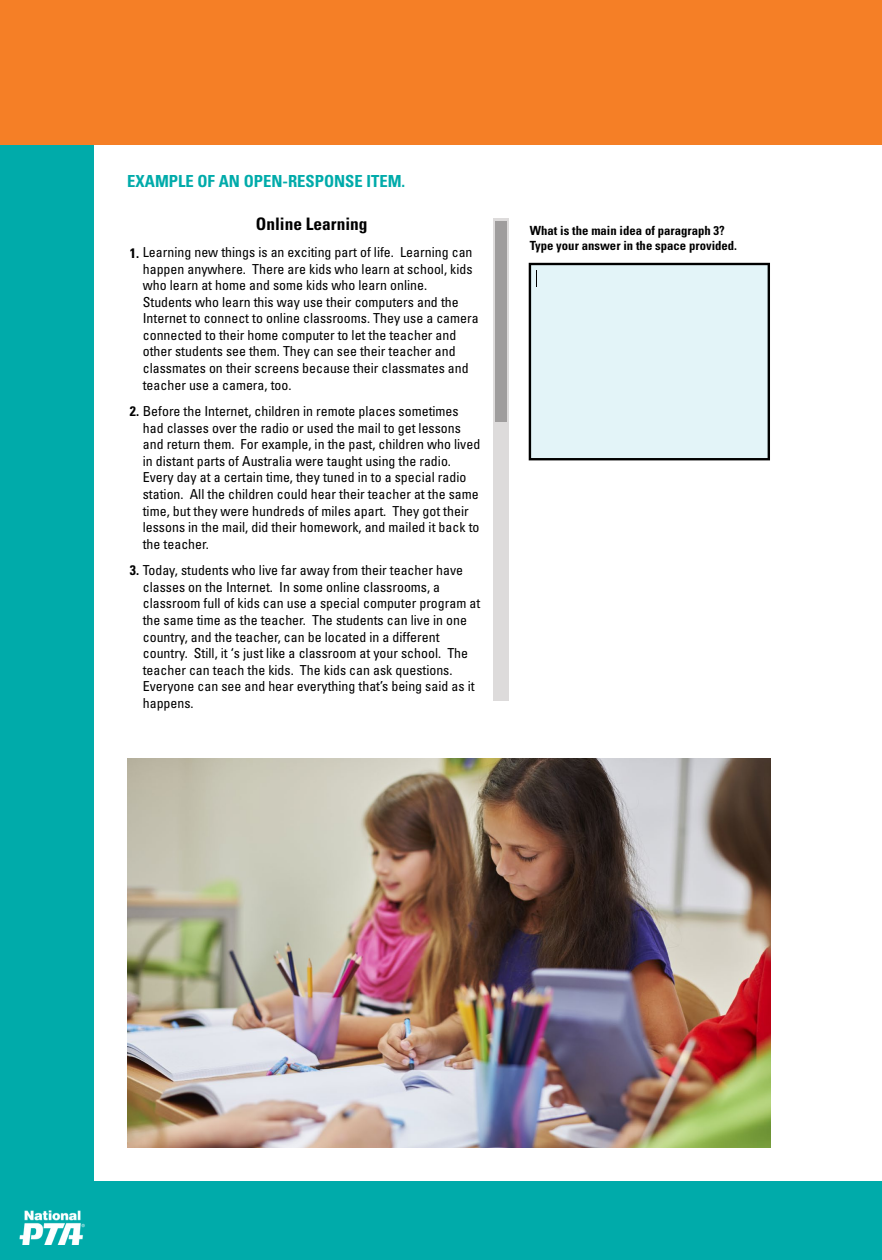
<style>
.page{position:relative;width:882px;height:1260px;background:#fff}
.page>*{position:absolute;margin:0;border:0;box-sizing:border-box;transform-origin:0 0}
.t1{font:700 condensed 17.15px "Univers LT Std";color:#000}
.t2{font:700 condensed 16.62px "Univers LT Std";color:#00abaa}
.t3{font:condensed 13.83px/16.4px "Univers LT Std";color:#000}
.t4{font:700 condensed 12.6px/15.2px "Univers LT Std";color:#000}
.s1{font-weight:700}
</style>
<div class="page">
<div style="left:529px;top:263px;width:241px;height:197px;background:#e3f4f8"></div>
<svg style="left:536px;top:270px;width:1px;height:17px"></svg>
<div style="left:494px;top:218px;width:15px;height:482px;background:#dddbdb"></div>
<div style="left:496px;top:221px;width:11px;height:201px;background:#9f9d9d"></div>
<div style="left:0;top:113px;width:94px;height:1147px;background:#00abaa"></div>
<div style="left:0;top:0;width:882px;height:144px;background:#f57f26"></div>
<div style="left:87px;top:1181px;width:795px;height:79px;background:#00abaa"></div>
<img style="left:19px;top:1210px;width:66px;height:35px">
<img style="left:127px;top:758px;width:643px;height:390px">
<p class="t2" style="left:127px;top:171px;width:280px">EXAMPLE OF AN OPEN-RESPONSE ITEM.</p>
<p class="t1" style="left:256px;top:214px;width:113px">Online Learning</p>
<p class="t3" style="left:143px;top:244px;width:337px;text-indent:-13px"><span class="s1">1.</span> Learning new things is an exciting part of life. Learning can happen anywhere. There are kids who learn at school, kids who learn at home and some kids who learn online.<br>Students who learn this way use their computers and the Internet to connect to online classrooms. They use a camera connected to their home computer to let the teacher and other students see them. They can see their teacher and classmates on their screens because their classmates and teacher use a camera, too.</p>
<p class="t3" style="left:143px;top:403px;width:339px;text-indent:-13px"><span class="s1">2.</span> Before the Internet, children in remote places sometimes had classes over the radio or used the mail to get lessons and return them. For example, in the past, children who lived in distant parts of Australia were taught using the radio.<br>Every day at a certain time, they tuned in to a special radio station. All the children could hear their teacher at the same time, but they were hundreds of miles apart. They got their lessons in the mail, did their homework, and mailed it back to the teacher.</p>
<p class="t3" style="left:143px;top:562px;width:339px;text-indent:-13px"><span class="s1">3.</span> Today, students who live far away from their teacher have classes on the Internet. In some online classrooms, a classroom full of kids can use a special computer program at the same time as the teacher. The students can live in one country, and the teacher, can be located in a different country. Still, it ‘s just like a classroom at your school. The teacher can teach the kids. The kids can ask questions.<br>Everyone can see and hear everything that’s being said as it happens.</p>
<p class="t4" style="left:530px;top:223px;width:209px">What is the main idea of paragraph 3?<br>Type your answer in the space provided.</p>
</div>
